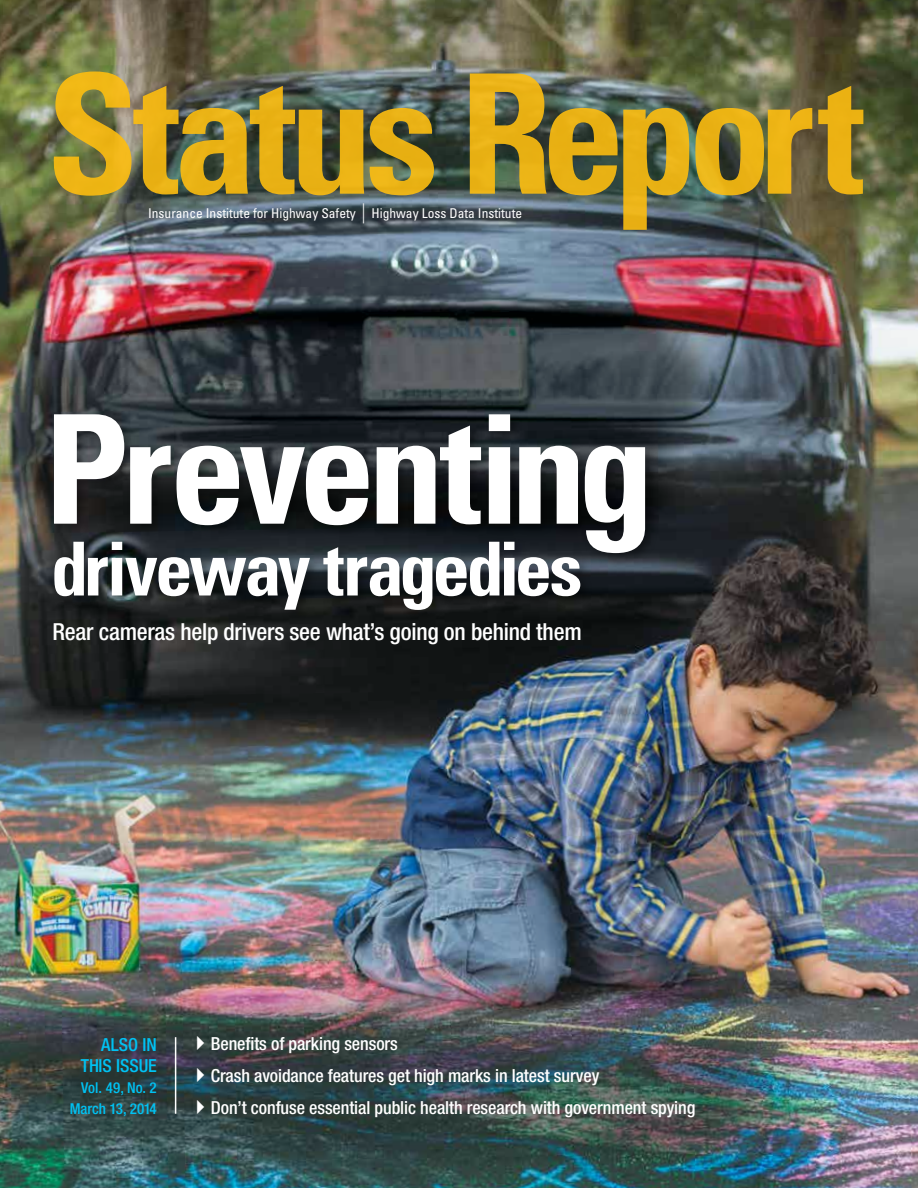
<style>
.page{position:relative;width:918px;height:1188px;background:#fff}
.page>*{position:absolute;margin:0;border:0;box-sizing:border-box;transform-origin:0 0}
.t1{font:700 condensed 166.5px "Univers LT Std";letter-spacing:-.045em;color:#febe10}
.t2{font:700 condensed 151.5px "Univers LT Std";letter-spacing:-.045em;color:#fff}
.t3{font:700 condensed 74.55px "Univers LT Std";letter-spacing:-.045em;color:#fff}
.t4{font:500 condensed 23.55px "Helvetica Neue LT Pro";letter-spacing:-.01em;color:#fff}
.t5{font:500 condensed 18px "Helvetica Neue LT Pro";letter-spacing:-.005em;color:#fff}
.t6{font:500 condensed 18px/21px "Helvetica Neue LT Pro";color:#00c2f3;text-align:right}
.t7{font:500 condensed 15px/21px "Helvetica Neue LT Pro";letter-spacing:-.005em;color:#00c2f3;text-align:right}
.t8{font:condensed 13.5px "Univers LT Std";color:#fff}
.s1{font-family:"Helvetica Neue LT Pro";font-size:27px}
</style>
<div class="page">
<img style="left:0;top:0;width:918px;height:1188px">
<div style="left:51px;top:411px;width:607px;height:154px;background:#000;opacity:.35"></div>
<div style="left:51px;top:539px;width:542px;height:84px;background:#000;opacity:.35"></div>
<hr style="left:175px;top:1037px;width:1px;height:77px;background:#fff">
<h1 class="t1" style="left:46px;top:32px;width:820px">Status Report</h1>
<p class="t8" style="left:148px;top:205px;width:219px">Insurance Institute for Highway Safety <span class="s1">|</span></p>
<p class="t8" style="left:371px;top:205px;width:152px">Highway Loss Data Institute</p>
<h2 class="t2" style="left:44px;top:377px;width:611px">Preventing</h2>
<h3 class="t3" style="left:51px;top:523px;width:533px">driveway tragedies</h3>
<h3 class="t4" style="left:53px;top:618px;width:531px">Rear cameras help drivers see what’s going on behind them</h3>
<p class="t6" style="left:81px;top:1034px;width:77px">ALSO IN<br>THIS ISSUE</p>
<p class="t7" style="left:70px;top:1077px;width:89px">Vol. 49, No. 2<br>March 13, 2014</p>
<p class="t5" style="left:189px;top:1033px;width:211px">✔Benefits of parking sensors</p>
<p class="t5" style="left:189px;top:1065px;width:412px">✔Crash avoidance features get high marks in latest survey</p>
<p class="t5" style="left:189px;top:1097px;width:508px">✔Don’t confuse essential public health research with government spying</p>
</div>
